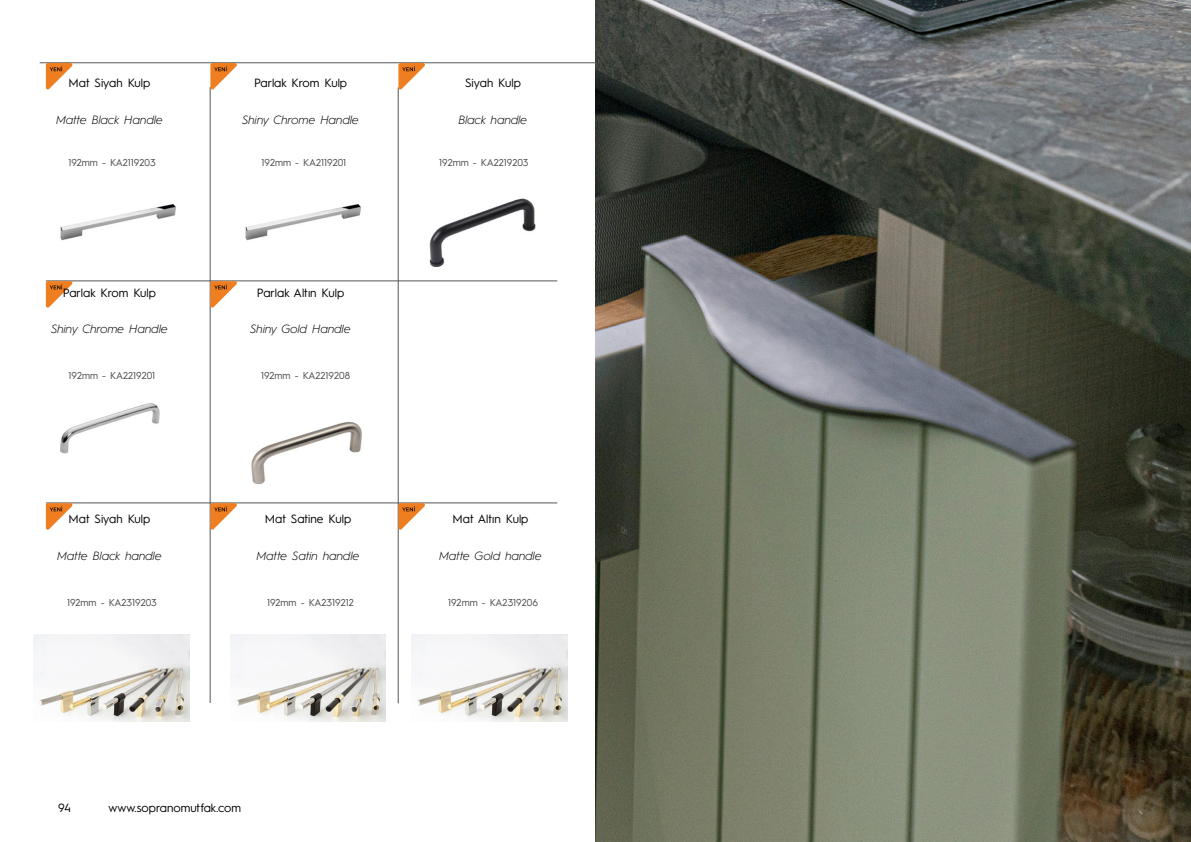
<style>
.page{position:relative;width:1191px;height:842px;background:#fff}
.page>*{position:absolute;margin:0;border:0;box-sizing:border-box;transform-origin:0 0}
.t1{font:12px "Hurme Geometric Sans 1";color:#000}
.t2{font:italic 300 12px "Hurme Geometric Sans 1";color:#000}
.t3{font:10px "Hurme Geometric Sans 1";color:#4a4a49}
</style>
<div class="page">
<img style="left:429px;top:198px;width:107px;height:69px">
<img style="left:60px;top:403px;width:100px;height:51px">
<img style="left:251px;top:422px;width:111px;height:63px">
<hr style="left:46px;top:281px;width:511px;height:1px;background:#575756">
<hr style="left:46px;top:503px;width:511px;height:1px;background:#575756">
<hr style="left:210px;top:87px;width:1px;height:616px;background:#575756">
<hr style="left:398px;top:87px;width:1px;height:616px;background:#575756">
<hr style="left:40px;top:63px;width:1111px;height:1px;background:#575756">
<svg style="left:46px;top:503px;width:27px;height:27px"></svg>
<svg style="left:46px;top:63px;width:27px;height:27px"></svg>
<svg style="left:46px;top:281px;width:27px;height:27px"></svg>
<svg style="left:210px;top:503px;width:27px;height:27px"></svg>
<svg style="left:210px;top:63px;width:27px;height:27px"></svg>
<svg style="left:210px;top:281px;width:27px;height:27px"></svg>
<svg style="left:398px;top:503px;width:27px;height:27px"></svg>
<svg style="left:398px;top:63px;width:27px;height:27px"></svg>
<img style="left:595px;top:0;width:596px;height:842px">
<img style="left:60px;top:204px;width:116px;height:37px">
<img style="left:245px;top:204px;width:116px;height:37px">
<img style="left:411px;top:634px;width:156px;height:87px">
<img style="left:230px;top:634px;width:156px;height:87px">
<img style="left:34px;top:634px;width:156px;height:87px">
<p class="t1" style="left:69px;top:75px;width:83px">Mat Siyah Kulp</p>
<p class="t1" style="left:254px;top:75px;width:95px">Parlak Krom Kulp</p>
<p class="t1" style="left:465px;top:75px;width:57px">Siyah Kulp</p>
<p class="t2" style="left:56px;top:111px;width:108px">Matte Black Handle</p>
<p class="t2" style="left:242px;top:111px;width:118px">Shiny Chrome Handle</p>
<p class="t2" style="left:458px;top:111px;width:70px">Black handle</p>
<p class="t3" style="left:68px;top:155px;width:89px">192mm - KA2119203</p>
<p class="t3" style="left:261px;top:155px;width:86px">192mm - KA2119201</p>
<p class="t3" style="left:439px;top:155px;width:91px">192mm - KA2219203</p>
<p class="t1" style="left:63px;top:284px;width:95px">Parlak Krom Kulp</p>
<p class="t1" style="left:257px;top:284px;width:89px">Parlak Altın Kulp</p>
<p class="t2" style="left:51px;top:321px;width:118px">Shiny Chrome Handle</p>
<p class="t2" style="left:250px;top:321px;width:102px">Shiny Gold Handle</p>
<p class="t3" style="left:69px;top:368px;width:88px">192mm - KA2219201</p>
<p class="t3" style="left:261px;top:368px;width:91px">192mm - KA2219208</p>
<p class="t1" style="left:69px;top:511px;width:83px">Mat Siyah Kulp</p>
<p class="t1" style="left:265px;top:511px;width:88px">Mat Satine Kulp</p>
<p class="t1" style="left:452px;top:511px;width:77px">Mat Altın Kulp</p>
<p class="t2" style="left:57px;top:547px;width:106px">Matte Black handle</p>
<p class="t2" style="left:256px;top:547px;width:105px">Matte Satin handle</p>
<p class="t2" style="left:439px;top:547px;width:104px">Matte Gold handle</p>
<p class="t3" style="left:67px;top:595px;width:91px">192mm - KA2319203</p>
<p class="t3" style="left:267px;top:595px;width:88px">192mm - KA2319212</p>
<p class="t3" style="left:448px;top:595px;width:91px">192mm - KA2319206</p>
<p class="t1" style="left:58px;top:799px;width:14px">94</p>
<p class="t1" style="left:108px;top:799px;width:134px">www.sopranomutfak.com</p>
</div>
